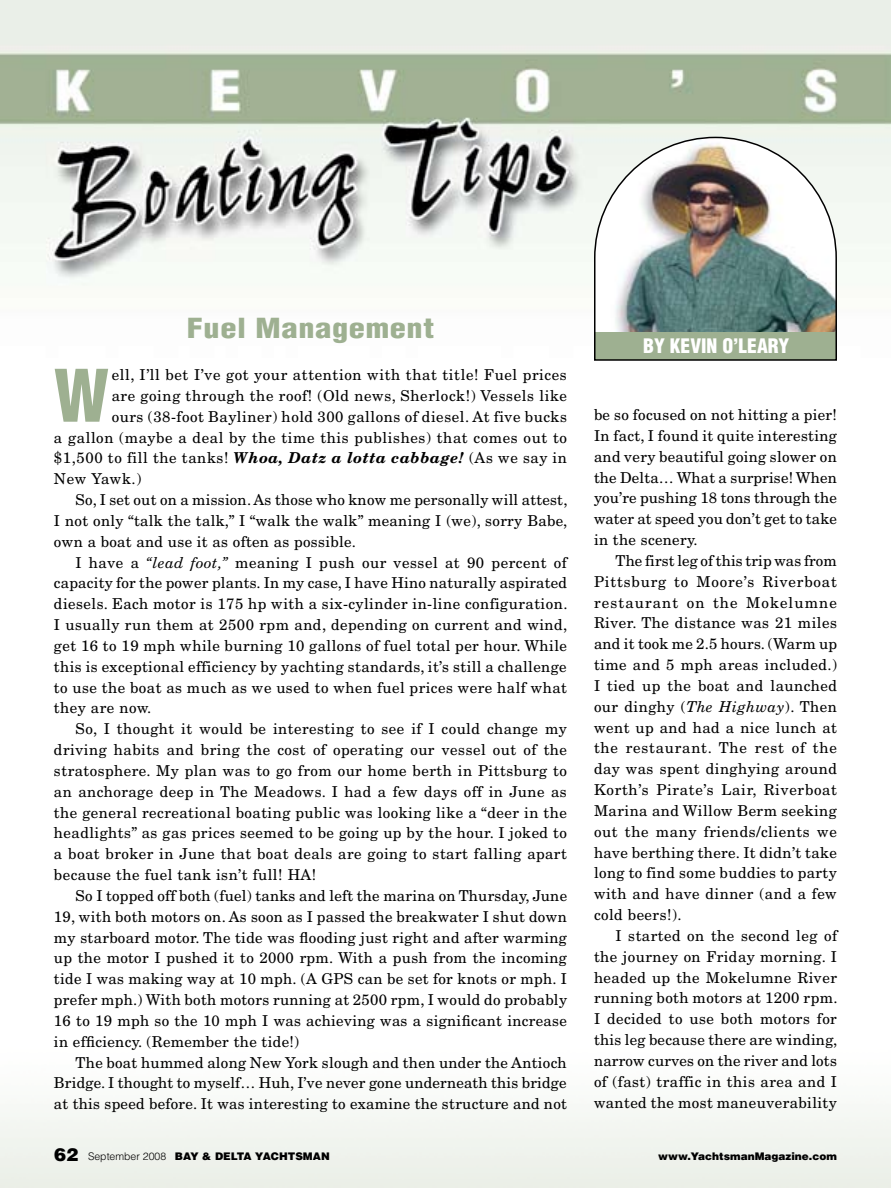
<style>
.page{position:relative;width:891px;height:1188px;background:#fff}
.page>*{position:absolute;margin:0;border:0;box-sizing:border-box;transform-origin:0 0}
.t1{font:900 condensed 70.5px "Helvetica";color:#9eb091}
.t2{font:900 condensed 27px "Helvetica";letter-spacing:.02em;color:#9eb091;scale:1.2 1}
.t3{font:900 condensed 19.5px "Helvetica";color:#fff}
.t4{font:15px/20.9px "New Century Schlbk";letter-spacing:.03em;color:#000;text-align:justify}
.t5{font:15px "New Century Schlbk";letter-spacing:.01em;color:#000}
.t6{font:900 10.5px "Helvetica";color:#000}
.s1{font-weight:700;font-style:italic}
.s2{font-style:italic}
.s3{font-size:18px}
.s4{font-weight:300}
</style>
<div class="page">
<img style="left:0;top:0;width:891px;height:286px">
<img style="left:593px;top:136px;width:245px;height:225px">
<h2 class="t2" style="left:187px;top:312px;width:208px">Fuel Management</h2>
<h1 class="t1" style="left:54px;top:352px;width:56px">W</h1>
<p class="t4" style="left:112px;top:364px;width:457px">ell, I’ll bet I’ve got your attention with that title! Fuel prices</p>
<p class="t4" style="left:112px;top:385px;width:457px">are going through the roof! (Old news, Sherlock!) Vessels like</p>
<p class="t4" style="left:112px;top:406px;width:457px">ours (38-foot Bayliner) hold 300 gallons of diesel. At five bucks</p>
<p class="t4" style="left:54px;top:427px;width:515px">a gallon (maybe a deal by the time this publishes) that comes out to</p>
<p class="t4" style="left:54px;top:448px;width:515px">$1,500 to fill the tanks! <span class="s1">Whoa, Datz a lotta cabbage!</span> (As we say in</p>
<p class="t4" style="left:54px;top:468px;width:89px">New Yawk.)</p>
<p class="t4" style="left:76px;top:489px;width:493px">So, I set out on a mission. As those who know me personally will attest,</p>
<p class="t4" style="left:54px;top:510px;width:515px">I not only “talk the talk,” I “walk the walk” meaning I (we), sorry Babe,</p>
<p class="t4" style="left:54px;top:531px;width:303px">own a boat and use it as often as possible.</p>
<p class="t4" style="left:76px;top:552px;width:493px">I have a <span class="s2">“lead foot,”</span> meaning I push our vessel at 90 percent of</p>
<p class="t4" style="left:54px;top:573px;width:515px">capacity for the power plants. In my case, I have Hino naturally aspirated</p>
<p class="t4" style="left:54px;top:593px;width:515px">diesels. Each motor is 175 hp with a six-cylinder in-line configuration.</p>
<p class="t4" style="left:54px;top:614px;width:515px">I usually run them at 2500 rpm and, depending on current and wind,</p>
<p class="t4" style="left:54px;top:635px;width:515px">get 16 to 19 mph while burning 10 gallons of fuel total per hour. While</p>
<p class="t4" style="left:54px;top:656px;width:514px">this is exceptional efficiency by yachting standards, it’s still a challenge</p>
<p class="t4" style="left:54px;top:677px;width:515px">to use the boat as much as we used to when fuel prices were half what</p>
<p class="t4" style="left:54px;top:698px;width:99px">they are now.</p>
<p class="t4" style="left:76px;top:718px;width:493px">So, I thought it would be interesting to see if I could change my</p>
<p class="t4" style="left:54px;top:739px;width:515px">driving habits and bring the cost of operating our vessel out of the</p>
<p class="t4" style="left:54px;top:760px;width:515px">stratosphere. My plan was to go from our home berth in Pittsburg to</p>
<p class="t4" style="left:54px;top:781px;width:514px">an anchorage deep in The Meadows. I had a few days off in June as</p>
<p class="t4" style="left:54px;top:802px;width:514px">the general recreational boating public was looking like a “deer in the</p>
<p class="t4" style="left:54px;top:823px;width:515px">headlights” as gas prices seemed to be going up by the hour. I joked to</p>
<p class="t4" style="left:54px;top:843px;width:514px">a boat broker in June that boat deals are going to start falling apart</p>
<p class="t4" style="left:54px;top:864px;width:264px">because the fuel tank isn’t full! HA!</p>
<p class="t4" style="left:76px;top:885px;width:493px">So I topped off both (fuel) tanks and left the marina on Thursday, June</p>
<p class="t4" style="left:54px;top:906px;width:514px">19, with both motors on. As soon as I passed the breakwater I shut down</p>
<p class="t4" style="left:54px;top:927px;width:514px">my starboard motor. The tide was flooding just right and after warming</p>
<p class="t4" style="left:54px;top:948px;width:515px">up the motor I pushed it to 2000 rpm. With a push from the incoming</p>
<p class="t4" style="left:54px;top:968px;width:514px">tide I was making way at 10 mph. (A GPS can be set for knots or mph. I</p>
<p class="t4" style="left:54px;top:989px;width:515px">prefer mph.) With both motors running at 2500 rpm, I would do probably</p>
<p class="t4" style="left:54px;top:1010px;width:514px">16 to 19 mph so the 10 mph I was achieving was a significant increase</p>
<p class="t4" style="left:54px;top:1031px;width:247px">in efficiency. (Remember the tide!)</p>
<p class="t4" style="left:76px;top:1052px;width:493px">The boat hummed along New York slough and then under the Antioch</p>
<p class="t5" style="left:54px;top:1074px;width:514px">Bridge. I thought to myself… Huh, I’ve never gone underneath this bridge</p>
<p class="t4" style="left:54px;top:1093px;width:515px">at this speed before. It was interesting to examine the structure and not</p>
<h3 class="t3" style="left:643px;top:334px;width:147px">By Kevin O’LEARY</h3>
<p class="t4" style="left:594px;top:404px;width:245px">be so focused on not hitting a pier!<br>In fact, I found it quite interesting and very beautiful going slower on the Delta… What a surprise! When you’re pushing 18 tons through the water at speed you don’t get to take in the scenery.</p>
<p class="t4" style="left:594px;top:550px;width:245px;text-indent:22px">The first leg of this trip was from Pittsburg to Moore’s Riverboat restaurant on the Mokelumne River. The distance was 21 miles and it took me 2.5 hours. (Warm up time and 5 mph areas included.)<br>I tied up the boat and launched our dinghy (<span class="s2">The Highway</span>). Then went up and had a nice lunch at the restaurant. The rest of the day was spent dinghying around Korth’s Pirate’s Lair, Riverboat Marina and Willow Berm seeking out the many friends/clients we have berthing there. It didn’t take long to find some buddies to party with and have dinner (and a few cold beers!).</p>
<p class="t4" style="left:594px;top:925px;width:245px;text-indent:22px">I started on the second leg of the journey on Friday morning. I headed up the Mokelumne River running both motors at 1200 rpm.<br>I decided to use both motors for this leg because there are winding, narrow curves on the river and lots of (fast) traffic in this area and I wanted the most maneuverability</p>
<p class="t6" style="left:54px;top:1149px;width:277px"><span class="s3">62</span> <span class="s4">September 2008</span> BAY &amp; DELTA YACHTSMAN</p>
<p class="t6" style="left:658px;top:1149px;width:180px">www.YachtsmanMagazine.com</p>
</div>
